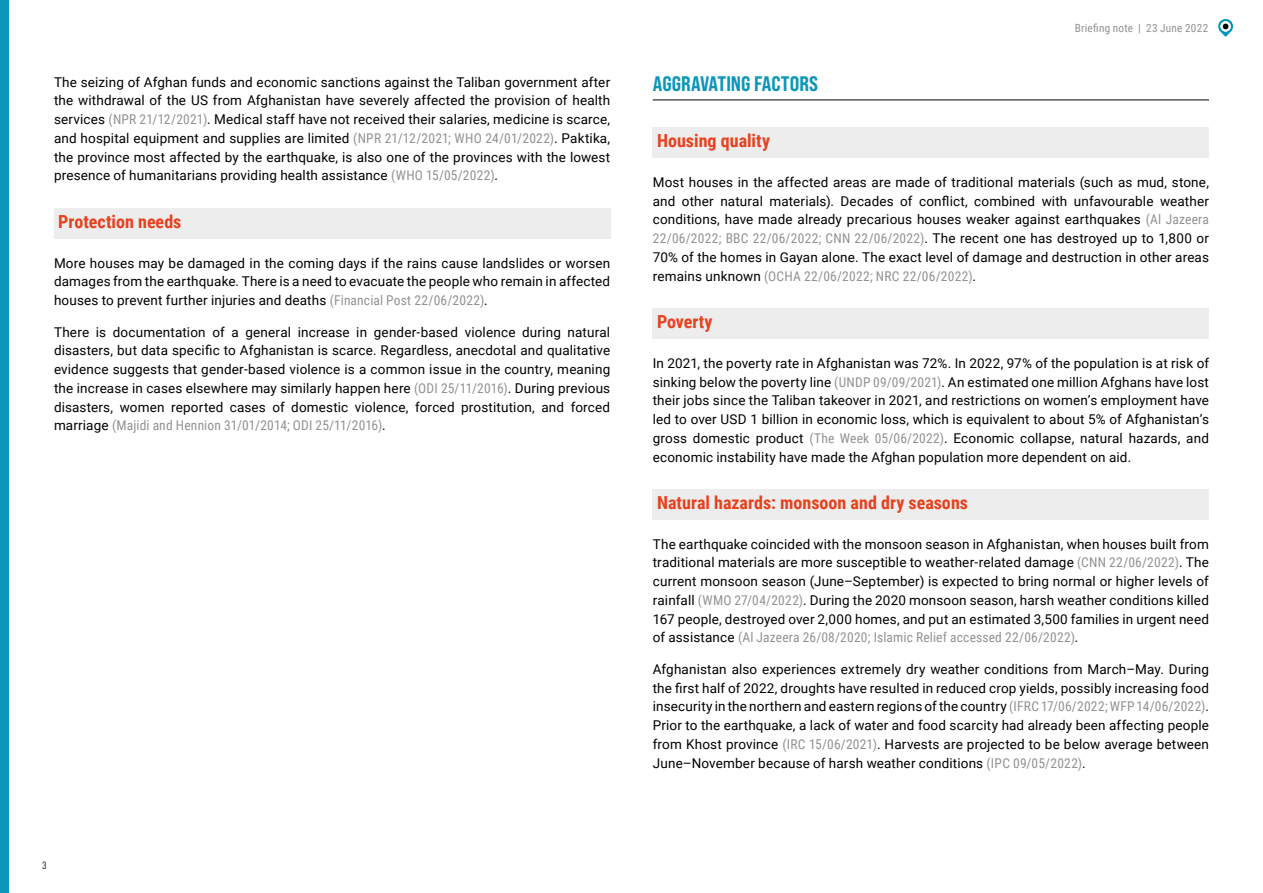
<style>
.page{position:relative;width:1263px;height:893px;background:#fff}
.page>*{position:absolute;margin:0;border:0;box-sizing:border-box;transform-origin:0 0}
.t1{font:21px "Bebas Neue Pro Semi Exp X Bold";color:#0c96ba}
.t2{font:700 18px "Roboto Condensed";color:#e7411d}
.t3{font:13.5px/18.8px "Roboto";letter-spacing:.01em;color:#000;text-align:justify}
.t4{font:13.5px "Roboto Condensed";letter-spacing:.015em;color:#929292}
.t5{font:11.25px "Roboto Condensed";letter-spacing:.02em;color:#929292}
.t6{font:10.5px "Bebas Neue Pro Middle";color:#000}
.s1{font-family:"Roboto Condensed";color:#929292}
.s2{font-family:"Roboto";color:#000}
</style>
<div class="page">
<svg style="left:1218px;top:19px;width:15px;height:18px"></svg>
<div style="left:0;top:0;width:9px;height:893px;background:#0c96ba"></div>
<div style="left:54px;top:208px;width:556px;height:30px;background:#ededed"></div>
<hr style="left:653px;top:100px;width:556px;height:1px;background:#000">
<div style="left:653px;top:127px;width:556px;height:31px;background:#ededed"></div>
<div style="left:653px;top:308px;width:556px;height:31px;background:#ededed"></div>
<div style="left:653px;top:489px;width:556px;height:30px;background:#ededed"></div>
<p class="t3" style="left:54px;top:72px;width:558px">The seizing of Afghan funds and economic sanctions against the Taliban government after the withdrawal of the US from Afghanistan have severely affected the provision of health services <span class="s1">(NPR 21/12/2021)</span>. Medical staff have not received their salaries, medicine is scarce, and hospital equipment and supplies are limited <span class="s1">(NPR 21/12/2021; WHO 24/01/2022)</span>. Paktika, the province most affected by the earthquake, is also one of the provinces with the lowest presence of humanitarians providing health assistance <span class="s1">(WHO 15/05/2022)</span>.</p>
<h2 class="t2" style="left:58px;top:209px;width:125px">Protection needs</h2>
<p class="t3" style="left:54px;top:253px;width:558px">More houses may be damaged in the coming days if the rains cause landslides or worsen damages from the earthquake. There is a need to evacuate the people who remain in affected houses to prevent further injuries and deaths <span class="s1">(Financial Post 22/06/2022)</span>.</p>
<p class="t3" style="left:54px;top:322px;width:558px">There is documentation of a general increase in gender-based violence during natural disasters, but data specific to Afghanistan is scarce. Regardless, anecdotal and qualitative evidence suggests that gender-based violence is a common issue in the country, meaning the increase in cases elsewhere may similarly happen here <span class="s1">(ODI 25/11/2016)</span>. During previous disasters, women reported cases of domestic violence, forced prostitution, and forced</p>
<p class="t4" style="left:54px;top:416px;width:333px"><span class="s2">marriage</span> (Majidi and Hennion 31/01/2014; ODI 25/11/2016)<span class="s2">.</span></p>
<p class="t6" style="left:43px;top:859px;width:5px">3</p>
<h1 class="t1" style="left:653px;top:71px;width:167px">AGGRAVATING FACTORS</h1>
<p class="t5" style="left:1075px;top:20px;width:135px">Briefing note | 23 June 2022</p>
<h2 class="t2" style="left:657px;top:128px;width:115px">Housing quality</h2>
<p class="t3" style="left:653px;top:172px;width:558px">Most houses in the affected areas are made of traditional materials (such as mud, stone, and other natural materials). Decades of conflict, combined with unfavourable weather conditions, have made already precarious houses weaker against earthquakes <span class="s1">(Al Jazeera</span></p>
<p class="t4" style="left:653px;top:229px;width:558px">22/06/2022; BBC 22/06/2022; CNN 22/06/2022)<span class="s2">. The recent one has destroyed up to 1,800 or</span></p>
<p class="t3" style="left:653px;top:247px;width:558px">70% of the homes in Gayan alone. The exact level of damage and destruction in other areas</p>
<p class="t4" style="left:653px;top:266px;width:325px"><span class="s2">remains unknown</span> (OCHA 22/06/2022; NRC 22/06/2022)<span class="s2">.</span></p>
<h2 class="t2" style="left:657px;top:309px;width:57px">Poverty</h2>
<p class="t3" style="left:653px;top:353px;width:558px">In 2021, the poverty rate in Afghanistan was 72%. In 2022, 97% of the population is at risk of sinking below the poverty line <span class="s1">(UNDP 09/09/2021)</span>. An estimated one million Afghans have lost their jobs since the Taliban takeover in 2021, and restrictions on women’s employment have led to over USD 1 billion in economic loss, which is equivalent to about 5% of Afghanistan’s gross domestic product <span class="s1">(The Week 05/06/2022)</span>. Economic collapse, natural hazards, and economic instability have made the Afghan population more dependent on aid.</p>
<h2 class="t2" style="left:657px;top:490px;width:312px">Natural hazards: monsoon and dry seasons</h2>
<p class="t3" style="left:653px;top:534px;width:558px">The earthquake coincided with the monsoon season in Afghanistan, when houses built from traditional materials are more susceptible to weather-related damage <span class="s1">(CNN 22/06/2022)</span>. The current monsoon season (June–September) is expected to bring normal or higher levels of rainfall <span class="s1">(WMO 27/04/2022)</span>. During the 2020 monsoon season, harsh weather conditions killed 167 people, destroyed over 2,000 homes, and put an estimated 3,500 families in urgent need</p>
<p class="t4" style="left:653px;top:628px;width:427px"><span class="s2">of assistance</span> (Al Jazeera 26/08/2020; Islamic Relief accessed 22/06/2022)<span class="s2">.</span></p>
<p class="t3" style="left:653px;top:659px;width:558px">Afghanistan also experiences extremely dry weather conditions from March–May. During the first half of 2022, droughts have resulted in reduced crop yields, possibly increasing food insecurity in the northern and eastern regions of the country <span class="s1">(IFRC 17/06/2022; WFP 14/06/2022)</span>.<br>Prior to the earthquake, a lack of water and food scarcity had already been affecting people from Khost province <span class="s1">(IRC 15/06/2021)</span>. Harvests are projected to be below average between June–November because of harsh weather conditions <span class="s1">(IPC 09/05/2022)</span>.</p>
</div>
